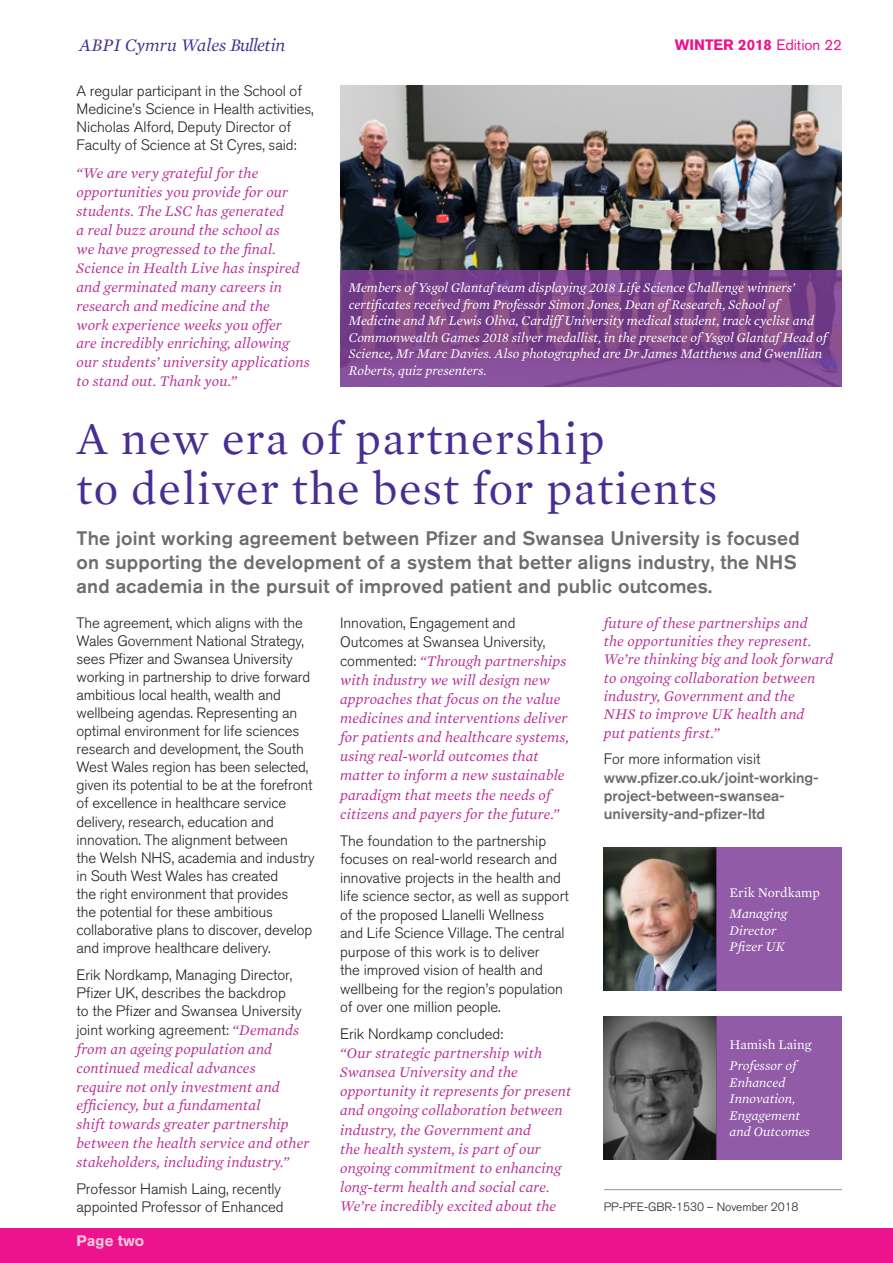
<style>
.page{position:relative;width:893px;height:1263px;background:#fff}
.page>*{position:absolute;margin:0;border:0;box-sizing:border-box;transform-origin:0 0}
.t1{font:46.5px/49.5px "Mercury Text G1";letter-spacing:.03em;color:#482e92}
.t2{font:500 19.5px/24px "Akzidenz Grotesk BQ";letter-spacing:.01em;color:#6c6d70}
.t3{font:italic 18px "Mercury Text G1";color:#482e92}
.t4{font:italic 15px/19px "Mercury Text G1";letter-spacing:.01em;color:#b92d92}
.t5{font:300 15px/18px "Akzidenz Grotesk BQ";letter-spacing:-.01em;color:#231f20}
.t6{font:500 15px/18.3px "Akzidenz Grotesk BQ";letter-spacing:-.005em;color:#6c6d70}
.t7{font:700 15px "Akzidenz Grotesk BQ";color:#ed138f}
.t8{font:700 15px "Akzidenz Grotesk BQ";color:#f8c3da}
.t9{font:italic 13.5px/16.5px "Mercury Text G1";color:#fff}
.t10{font:13.5px "Mercury Text G1";color:#fff}
.t11{font:300 12px "Akzidenz Grotesk BQ";letter-spacing:-.005em;color:#231f20}
.s1{font-weight:400}
.s2{font-family:"Akzidenz Grotesk BQ";font-weight:300;font-style:normal;color:#231f20}
.s3{font-weight:300;color:#231f20}
</style>
<div class="page">
<div style="left:0;top:1228px;width:893px;height:35px;background:#ed138f"></div>
<img style="left:340px;top:85px;width:502px;height:185px">
<svg style="left:340px;top:270px;width:502px;height:117px;background:#7e468d"></svg>
<hr style="left:604px;top:1189px;width:238px;height:1px;background:#939598">
<img style="left:604px;top:1016px;width:113px;height:143px">
<div style="left:717px;top:1016px;width:125px;height:143px;background:#915ba7"></div>
<img style="left:604px;top:848px;width:113px;height:143px">
<div style="left:717px;top:848px;width:125px;height:143px;background:#915ba7"></div>
<p class="t3" style="left:80px;top:35px;width:207px">ABPI Cymru Wales Bulletin</p>
<p class="t7" style="left:675px;top:36px;width:169px">WINTER 2018 <span class="s1">Edition 22</span></p>
<p class="t5" style="left:77px;top:82px;width:239px">A regular participant in the School of Medicine’s Science in Health activities, Nicholas Alford, Deputy Director of Faculty of Science at St Cyres, said:</p>
<p class="t4" style="left:77px;top:163px;width:235px">“We are very grateful for the opportunities you provide for our students. The LSC has generated<br>a real buzz around the school as<br>we have progressed to the final.<br>Science in Health Live has inspired and germinated many careers in research and medicine and the<br>work experience weeks you offer<br>are incredibly enriching, allowing our students’ university applications to stand out. Thank you.”</p>
<p class="t9" style="left:349px;top:280px;width:480px">Members of Ysgol Glantaf team displaying 2018 Life Science Challenge winners’ certificates received from Professor Simon Jones, Dean of Research, School of Medicine and Mr Lewis Oliva, Cardiff University medical student, track cyclist and Commonwealth Games 2018 silver medallist, in the presence of Ysgol Glantaf Head of Science, Mr Marc Davies. Also photographed are Dr James Matthews and Gwenllian Roberts, quiz presenters.</p>
<p class="t1" style="left:77px;top:414px;width:642px">A new era of partnership<br>to deliver the best for patients</p>
<p class="t2" style="left:77px;top:525px;width:725px">The joint working agreement between Pfizer and Swansea University is focused on supporting the development of a system that better aligns industry, the NHS and academia in the pursuit of improved patient and public outcomes.</p>
<p class="t5" style="left:77px;top:614px;width:240px">The agreement, which aligns with the Wales Government National Strategy, sees Pfizer and Swansea University working in partnership to drive forward ambitious local health, wealth and wellbeing agendas. Representing an optimal environment for life sciences research and development, the South West Wales region has been selected, given its potential to be at the forefront of excellence in healthcare service delivery, research, education and innovation. The alignment between<br>the Welsh NHS, academia and industry in South West Wales has created<br>the right environment that provides<br>the potential for these ambitious collaborative plans to discover, develop and improve healthcare delivery.</p>
<p class="t4" style="left:77px;top:965px;width:235px"><span class="s2">Erik Nordkamp, Managing Director, Pfizer UK, describes the backdrop<br>to the Pfizer and Swansea University joint working agreement:</span> “Demands from an ageing population and continued medical advances<br>require not only investment and efficiency, but a fundamental<br>shift towards greater partnership between the health service and other stakeholders, including industry.”</p>
<p class="t5" style="left:77px;top:1180px;width:209px">Professor Hamish Laing, recently appointed Professor of Enhanced</p>
<p class="t4" style="left:604px;top:614px;width:231px;line-height:18.3px">future of these partnerships and<br>the opportunities they represent.<br>We’re thinking big and look forward to ongoing collaboration between industry, Government and the<br>NHS to improve UK health and<br>put patients first.”</p>
<p class="t6" style="left:604px;top:749px;width:216px"><span class="s3">For more information visit </span>www.pfizer.co.uk/joint-working&shy;project-between-swansea&shy;university-and-pfizer-ltd</p>
<p class="t4" style="left:340px;top:614px;width:230px"><span class="s2">Innovation, Engagement and Outcomes at Swansea University, commented:</span> “Through partnerships with industry we will design new approaches that focus on the value medicines and interventions deliver for patients and healthcare systems, using real-world outcomes that matter to inform a new sustainable paradigm that meets the needs of citizens and payers for the future.”</p>
<p class="t5" style="left:340px;top:831px;width:230px;line-height:18.6px">The foundation to the partnership focuses on real-world research and innovative projects in the health and life science sector, as well as support of the proposed Llanelli Wellness and Life Science Village. The central purpose of this work is to deliver<br>the improved vision of health and wellbeing for the region’s population of over one million people.</p>
<p class="t4" style="left:340px;top:1024px;width:233px"><span class="s2">Erik Nordkamp concluded:<br></span>“Our strategic partnership with<br>Swansea University and the opportunity it represents for present and ongoing collaboration between industry, the Government and<br>the health system, is part of our ongoing commitment to enhancing long-term health and social care.<br>We’re incredibly excited about the</p>
<p class="t10" style="left:730px;top:885px;width:92px">Erik Nordkamp</p>
<p class="t9" style="left:730px;top:905px;width:59px">Managing<br>Director<br>Pfizer UK</p>
<p class="t10" style="left:730px;top:1037px;width:83px">Hamish Laing</p>
<p class="t9" style="left:730px;top:1057px;width:82px">Professor of<br>Enhanced<br>Innovation,<br>Engagement and Outcomes</p>
<p class="t11" style="left:604px;top:1200px;width:196px">PP-PFE-GBR-1530 – November 2018</p>
<p class="t8" style="left:77px;top:1232px;width:69px">Page two</p>
</div>
